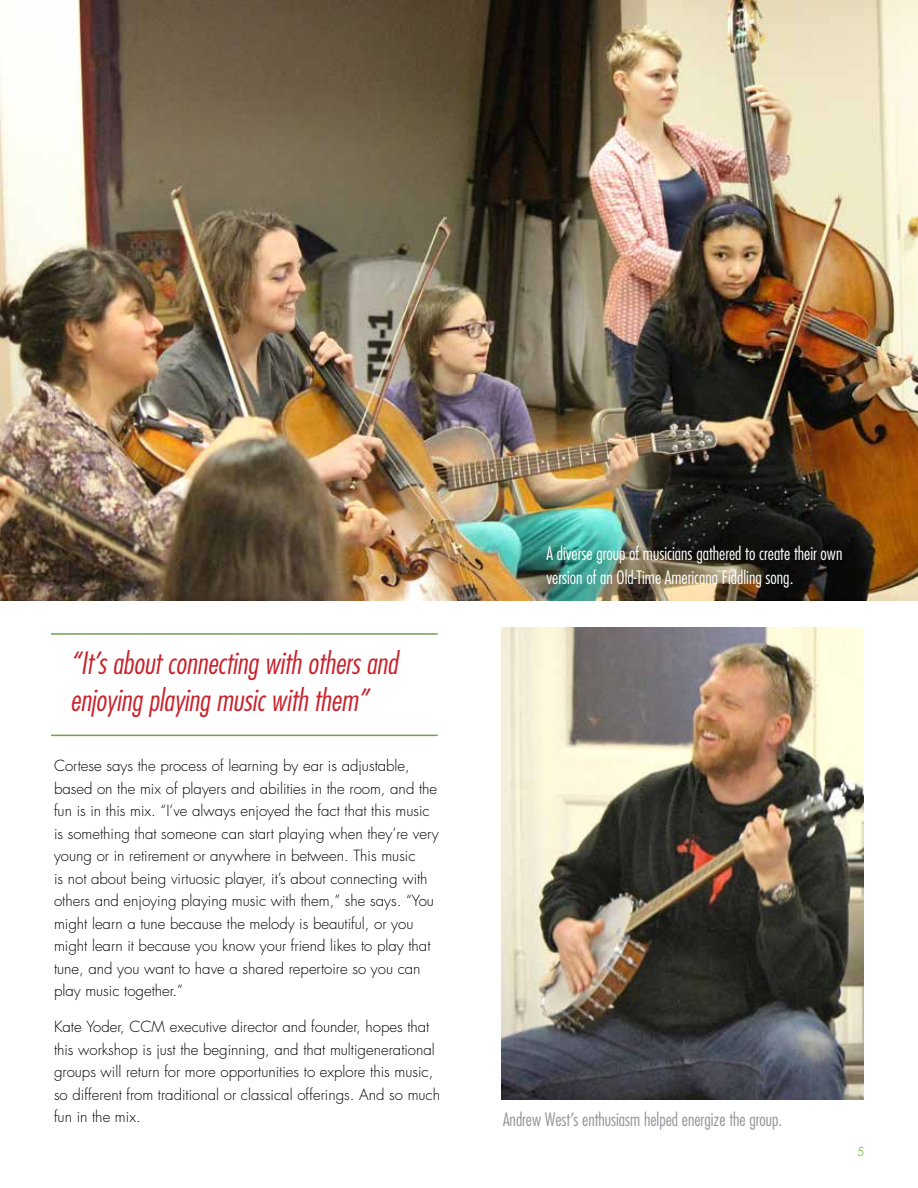
<style>
.page{position:relative;width:918px;height:1188px;background:#fff}
.page>*{position:absolute;margin:0;border:0;box-sizing:border-box;transform-origin:0 0}
.t1{font:italic 300 condensed 30px/37.5px "Futura Std";color:#ca212a}
.t2{font:300 condensed 18px/24px "Futura Std";color:#fff}
.t3{font:300 condensed 18px "Futura Std";color:#939598}
.t4{font:300 15px/22.5px "Futura Std";color:#000}
.t5{font:500 12px "Futura Std";color:#9c6}
</style>
<div class="page">
<img style="left:501px;top:627px;width:363px;height:472px">
<img style="left:0;top:0;width:918px;height:601px">
<hr style="left:51px;top:633px;width:387px;height:2px;background:#73a04b">
<hr style="left:51px;top:735px;width:387px;height:1px;background:#73a04b">
<h1 class="t1" style="left:70px;top:645px;width:329px">“It’s about connecting with others and enjoying playing music with them”</h1>
<p class="t4" style="left:54px;top:755px;width:386px">Cortese says the process of learning by ear is adjustable, based on the mix of players and abilities in the room, and the fun is in this mix. “I’ve always enjoyed the fact that this music is something that someone can start playing when they’re very young or in retirement or anywhere in between. This music<br>is not about being virtuosic player, it’s about connecting with others and enjoying playing music with them,” she says. “You might learn a tune because the melody is beautiful, or you might learn it because you know your friend likes to play that tune, and you want to have a shared repertoire so you can play music together.”</p>
<p class="t4" style="left:54px;top:1016px;width:388px">Kate Yoder, CCM executive director and founder, hopes that this workshop is just the beginning, and that multigenerational groups will return for more opportunities to explore this music, so different from traditional or classical offerings. And so much fun in the mix.</p>
<p class="t2" style="left:546px;top:541px;width:297px">A diverse group of musicians gathered to create their own version of an Old-Time Americana Fiddling song.</p>
<p class="t3" style="left:503px;top:1109px;width:281px">Andrew West’s enthusiasm helped energize the group.</p>
<p class="t5" style="left:857px;top:1144px;width:8px">5</p>
</div>
